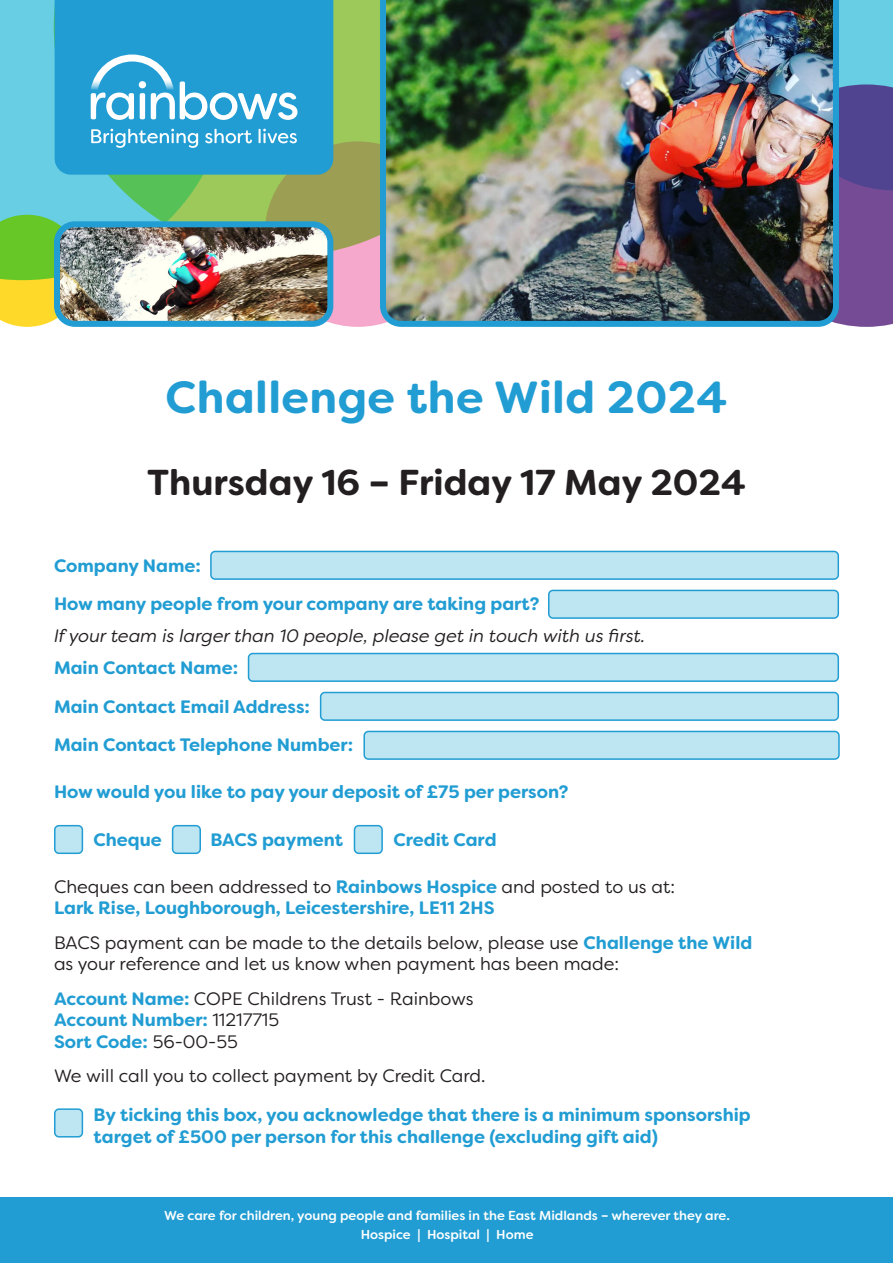
<style>
.page{position:relative;width:893px;height:1263px;background:#fff}
.page>*{position:absolute;margin:0;border:0;box-sizing:border-box;transform-origin:0 0}
.t1{font:700 45px "Filson Soft";letter-spacing:.01em;color:#219dd3}
.t2{font:700 36px "Filson Soft";color:#231f20}
.t3{font:700 18px/21.6px "Filson Soft";color:#219dd3}
.t4{font:18px/21.6px "Filson Soft";color:#231f20}
.t5{font:italic 18px "Filson Soft";color:#231f20}
.t6{font:500 13.05px "Filson Soft";color:#fff}
.s1{font-weight:400;color:#231f20}
.s2{font-weight:700;color:#219dd3}
</style>
<div class="page">
<div style="left:265px;top:141px;width:186px;height:186px;background:#f5a8cb;border-radius:50%"></div>
<div style="left:0;top:0;width:54px;height:215px;background:#67cee4"></div>
<svg style="left:0;top:215px;width:57px;height:112px;background:#a6cf30"></svg>
<svg style="left:839px;top:0;width:54px;height:327px;background:#666ba8"></svg>
<svg style="left:54px;top:0;width:326px;height:256px;background:#8bba73"></svg>
<div style="left:211px;top:551px;width:627px;height:28px;background:#bde5f2;border-radius:4px"></div>
<div style="left:210px;top:551px;width:629px;height:29px;border:2px solid #219dd3;border-radius:4px"></div>
<div style="left:249px;top:653px;width:589px;height:28px;background:#bde5f2;border-radius:4px"></div>
<div style="left:248px;top:653px;width:591px;height:29px;border:2px solid #219dd3;border-radius:4px"></div>
<div style="left:321px;top:692px;width:517px;height:28px;background:#bde5f2;border-radius:4px"></div>
<div style="left:320px;top:692px;width:519px;height:29px;border:2px solid #219dd3;border-radius:4px"></div>
<div style="left:364px;top:731px;width:475px;height:28px;background:#bde5f2;border-radius:4px"></div>
<div style="left:363px;top:731px;width:477px;height:29px;border:2px solid #219dd3;border-radius:4px"></div>
<div style="left:55px;top:826px;width:27px;height:27px;background:#bde5f2;border-radius:4px"></div>
<div style="left:54px;top:825px;width:29px;height:29px;border:2px solid #219dd3;border-radius:4px"></div>
<div style="left:173px;top:826px;width:27px;height:27px;background:#bde5f2;border-radius:4px"></div>
<div style="left:172px;top:825px;width:29px;height:29px;border:2px solid #219dd3;border-radius:4px"></div>
<div style="left:354px;top:826px;width:28px;height:27px;background:#bde5f2;border-radius:4px"></div>
<div style="left:354px;top:825px;width:29px;height:29px;border:2px solid #219dd3;border-radius:4px"></div>
<div style="left:549px;top:590px;width:289px;height:28px;background:#bde5f2;border-radius:4px"></div>
<div style="left:548px;top:590px;width:291px;height:29px;border:2px solid #219dd3;border-radius:4px"></div>
<div style="left:1px;top:1197px;width:892px;height:66px;background:#219dd3"></div>
<div style="left:55px;top:1109px;width:27px;height:28px;background:#bde5f2;border-radius:4px"></div>
<div style="left:54px;top:1108px;width:29px;height:29px;border:2px solid #219dd3;border-radius:4px"></div>
<div style="left:55px;top:0;width:278px;height:175px;background:#219dd3"></div>
<svg style="left:91px;top:129px;width:206px;height:19px;background:#57b4dd"></svg>
<svg style="left:91px;top:55px;width:206px;height:65px"></svg>
<img style="left:380px;top:0;width:459px;height:327px">
<img style="left:58px;top:224px;width:272px;height:99px">
<div style="left:54px;top:221px;width:279px;height:106px;border:6px solid #219dd3;border-radius:18px"></div>
<p class="t1" style="left:166px;top:369px;width:563px">Challenge the Wild 2024</p>
<p class="t2" style="left:147px;top:459px;width:600px">Thursday 16 – Friday 17 May 2024</p>
<p class="t3" style="left:54px;top:554px;width:148px">Company Name:</p>
<p class="t3" style="left:54px;top:593px;width:487px">How many people from your company are taking part?</p>
<p class="t5" style="left:54px;top:625px;width:593px">If your team is larger than 10 people, please get in touch with us first.</p>
<p class="t3" style="left:54px;top:656px;width:186px">Main Contact Name:</p>
<p class="t3" style="left:54px;top:695px;width:258px">Main Contact Email Address:</p>
<p class="t3" style="left:54px;top:734px;width:301px">Main Contact Telephone Number:</p>
<p class="t3" style="left:54px;top:781px;width:516px">How would you like to pay your deposit of £75 per person?</p>
<p class="t3" style="left:93px;top:829px;width:70px">Cheque</p>
<p class="t3" style="left:211px;top:829px;width:134px">BACS payment</p>
<p class="t3" style="left:393px;top:829px;width:105px">Credit Card</p>
<p class="t3" style="left:54px;top:875px;width:623px"><span class="s1">Cheques can been addressed to</span> Rainbows Hospice <span class="s1">and posted to us at:<br></span>Lark Rise, Loughborough, Leicestershire, LE11 2HS</p>
<p class="t4" style="left:54px;top:931px;width:700px">BACS payment can be made to the details below, please use <span class="s2">Challenge the Wild </span>as your reference and let us know when payment has been made:</p>
<p class="t4" style="left:54px;top:987px;width:421px"><span class="s2">Account Name:</span> COPE Childrens Trust - Rainbows</p>
<p class="t3" style="left:54px;top:1009px;width:227px">Account Number: <span class="s1">11217715</span></p>
<p class="t3" style="left:54px;top:1031px;width:185px">Sort Code: <span class="s1">56-00-55</span></p>
<p class="t4" style="left:54px;top:1065px;width:433px">We will call you to collect payment by Credit Card.</p>
<p class="t3" style="left:94px;top:1104px;width:659px">By ticking this box, you acknowledge that there is a minimum sponsorship target of £500 per person for this challenge (excluding gift aid)</p>
<p class="t6" style="left:164px;top:1207px;width:567px">We care for children, young people and families in the East Midlands – wherever they are.</p>
<p class="t6" style="left:361px;top:1226px;width:174px">Hospice | Hospital | Home</p>
</div>
